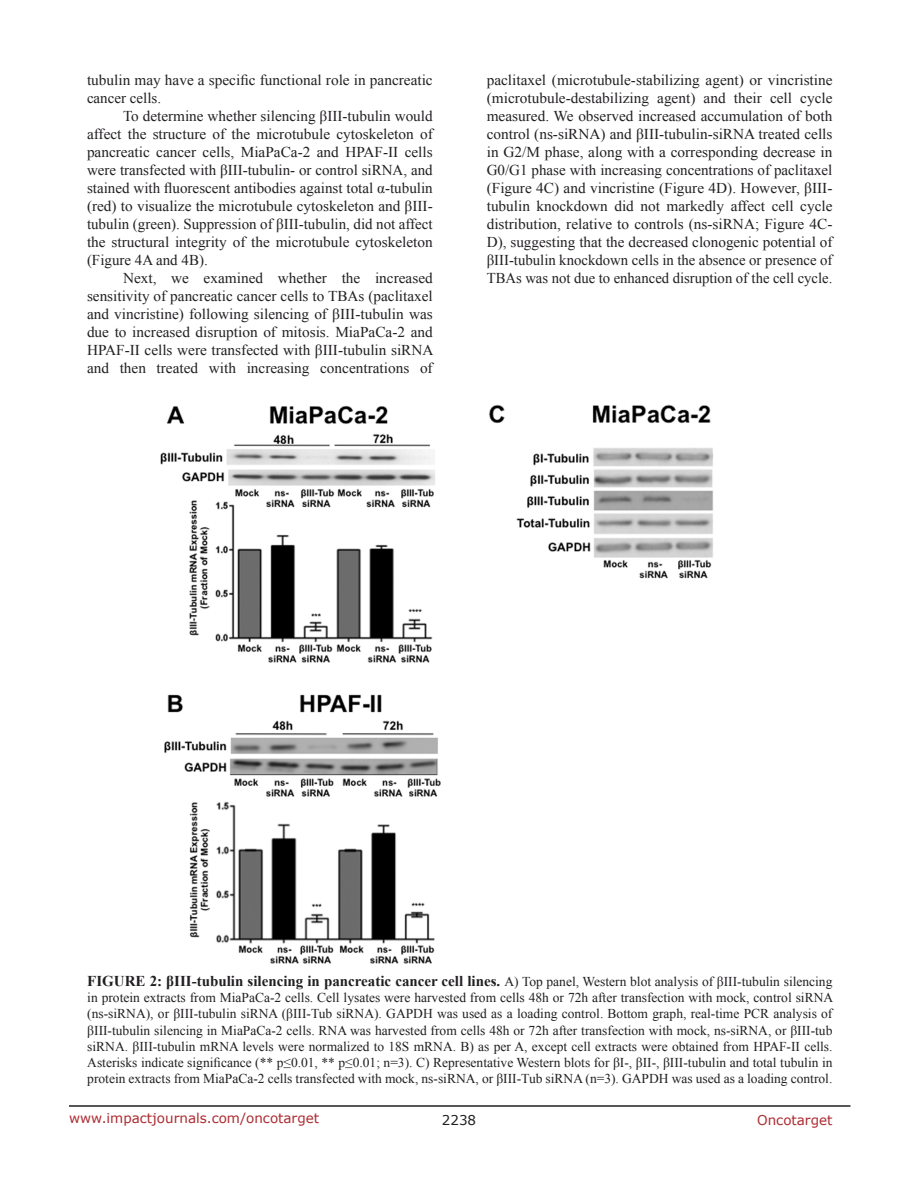
<style>
.page{position:relative;width:918px;height:1188px;background:#fff}
.page>*{position:absolute;margin:0;border:0;box-sizing:border-box;transform-origin:0 0}
.BodyText{font:15px/18px "Times New Roman";color:#221f22;text-align:justify}
.FigureText{font:700 15px "Times New Roman";color:#221f22}
.FigureText-2{font:13.5px/16.2px "Times New Roman";color:#221f22;text-align:justify}
.t1{font:13.5px "Verdana";color:#ac2b31}
.t2{font:13.5px "Verdana";color:#221f22}
.s1{font-weight:400;font-size:13.5px}
</style>
<div class="page">
<hr style="left:69px;top:1105px;width:781px;height:2px;background:#231f20">
<img style="left:160px;top:404px;width:553px;height:560px">
<p class="BodyText" style="left:87px;top:71px;width:347px">tubulin may have a specific functional role in pancreatic cancer cells.</p>
<p class="BodyText" style="left:87px;top:107px;width:347px;text-indent:36px">To determine whether silencing βIII-tubulin would affect the structure of the microtubule cytoskeleton of pancreatic cancer cells, MiaPaCa-2 and HPAF-II cells were transfected with βIII-tubulin- or control siRNA, and stained with fluorescent antibodies against total α-tubulin (red) to visualize the microtubule cytoskeleton and βIII&shy;tubulin (green). Suppression of βIII-tubulin, did not affect the structural integrity of the microtubule cytoskeleton (Figure 4A and 4B).</p>
<p class="BodyText" style="left:87px;top:269px;width:348px;text-indent:36px">Next, we examined whether the increased sensitivity of pancreatic cancer cells to TBAs (paclitaxel and vincristine) following silencing of βIII-tubulin was due to increased disruption of mitosis. MiaPaCa-2 and HPAF-II cells were transfected with βIII-tubulin siRNA and then treated with increasing concentrations of</p>
<p class="BodyText" style="left:487px;top:71px;width:347px">paclitaxel (microtubule-stabilizing agent) or vincristine (microtubule-destabilizing agent) and their cell cycle measured. We observed increased accumulation of both control (ns-siRNA) and βIII-tubulin-siRNA treated cells in G2/M phase, along with a corresponding decrease in G0/G1 phase with increasing concentrations of paclitaxel (Figure 4C) and vincristine (Figure 4D). However, βIII&shy;tubulin knockdown did not markedly affect cell cycle distribution, relative to controls (ns-siRNA; Figure 4C-D), suggesting that the decreased clonogenic potential of βIII-tubulin knockdown cells in the absence or presence of TBAs was not due to enhanced disruption of the cell cycle.</p>
<p class="FigureText" style="left:87px;top:971px;width:747px">FIGURE 2: βIII-tubulin silencing in pancreatic cancer cell lines. <span class="s1">A) Top panel, Western blot analysis of βIII-tubulin silencing</span></p>
<p class="FigureText-2" style="left:87px;top:989px;width:747px">in protein extracts from MiaPaCa-2 cells. Cell lysates were harvested from cells 48h or 72h after transfection with mock, control siRNA (ns-siRNA), or βIII-tubulin siRNA (βIII-Tub siRNA). GAPDH was used as a loading control. Bottom graph, real-time PCR analysis of βIII-tubulin silencing in MiaPaCa-2 cells. RNA was harvested from cells 48h or 72h after transfection with mock, ns-siRNA, or βIII-tub siRNA. βIII-tubulin mRNA levels were normalized to 18S mRNA. B) as per A, except cell extracts were obtained from HPAF-II cells.<br>Asterisks indicate significance (** p≤0.01, ** p≤0.01; n=3). C) Representative Western blots for βI-, βII-, βIII-tubulin and total tubulin in protein extracts from MiaPaCa-2 cells transfected with mock, ns-siRNA, or βIII-Tub siRNA (n=3). GAPDH was used as a loading control.</p>
<p class="t1" style="left:69px;top:1109px;width:252px">www.impactjournals.com/oncotarget</p>
<p class="t2" style="left:442px;top:1111px;width:36px">2238</p>
<p class="t1" style="left:757px;top:1111px;width:77px">Oncotarget</p>
</div>
